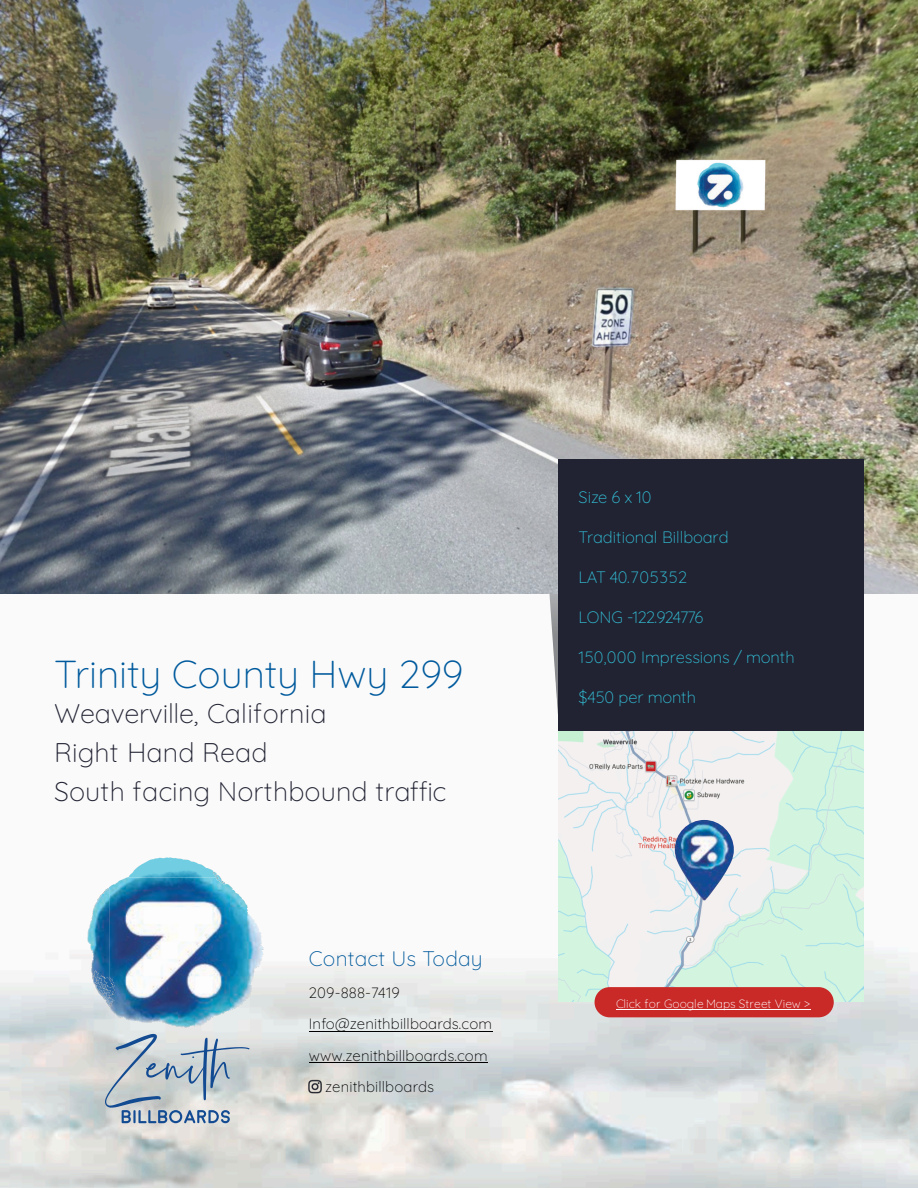
<style>
.page{position:relative;width:918px;height:1188px;background:#fff}
.page>*{position:absolute;margin:0;border:0;box-sizing:border-box;transform-origin:0 0}
.t1{font:300 39px "Quicksand";color:#005a9d}
.t2{font:300 27px "Quicksand";letter-spacing:.005em;color:#212333}
.t3{font:300 21px "Quicksand";letter-spacing:.01em;color:#00599c}
.t4{font:300 16.5px "Quicksand";letter-spacing:-.005em;color:#33c2d8}
.t5{font:300 16.5px "Quicksand";letter-spacing:-.045em;color:#33c2d8}
.t6{font:300 16.5px "Quicksand";letter-spacing:.045em;color:#33c2d8}
.t7{font:300 15px "Quicksand";letter-spacing:.01em;color:#000}
.t8{font:300 12px "Quicksand";color:#fff}
</style>
<div class="page">
<img style="left:0;top:594px;width:918px;height:594px">
<img style="left:558px;top:730px;width:306px;height:272px">
<img style="left:550px;top:594px;width:8px;height:128px">
<svg style="left:105px;top:1034px;width:145px;height:89px;background:#b7c2ca"></svg>
<svg style="left:217px;top:872px;width:8px;height:13px"></svg>
<svg style="left:92px;top:980px;width:17px;height:28px"></svg>
<img style="left:0;top:0;width:918px;height:594px">
<div style="left:558px;top:459px;width:306px;height:271px;background:#212333"></div>
<div style="left:595px;top:987px;width:239px;height:30px;background:#c92927;border-radius:15px"></div>
<hr style="left:616px;top:1009px;width:194px;height:1px;background:#fff">
<img style="left:675px;top:820px;width:59px;height:81px">
<img style="left:109px;top:878px;width:111px;height:150px">
<img style="left:87px;top:887px;width:22px;height:93px">
<img style="left:126px;top:857px;width:91px;height:21px">
<img style="left:305px;top:1078px;width:20px;height:26px">
<hr style="left:309px;top:1031px;width:183px;height:1px;background:#000">
<hr style="left:309px;top:1062px;width:179px;height:1px;background:#000">
<p class="t1" style="left:54px;top:649px;width:411px">Trinity County Hwy 299</p>
<p class="t2" style="left:54px;top:696px;width:274px">Weaverville, California</p>
<p class="t2" style="left:54px;top:735px;width:215px">Right Hand Read</p>
<p class="t2" style="left:54px;top:774px;width:394px">South facing Northbound traffic</p>
<p class="t3" style="left:309px;top:945px;width:175px">Contact Us Today</p>
<p class="t7" style="left:309px;top:983px;width:93px">209-888-7419</p>
<p class="t7" style="left:309px;top:1014px;width:185px">Info@zenithbillboards.com</p>
<p class="t7" style="left:309px;top:1046px;width:180px">www.zenithbillboards.com</p>
<p class="t7" style="left:325px;top:1077px;width:111px">zenithbillboards</p>
<p class="t4" style="left:579px;top:486px;width:74px">Size 6 x 10</p>
<p class="t4" style="left:579px;top:526px;width:152px">Traditional Billboard</p>
<p class="t6" style="left:579px;top:566px;width:110px">LAT 40.705352</p>
<p class="t5" style="left:579px;top:606px;width:126px">LONG -122.924776</p>
<p class="t4" style="left:579px;top:646px;width:218px">150,000 Impressions / month</p>
<p class="t4" style="left:579px;top:686px;width:119px">$450 per month</p>
<p class="t8" style="left:616px;top:996px;width:196px">Click for Google Maps Street View &gt;</p>
</div>
